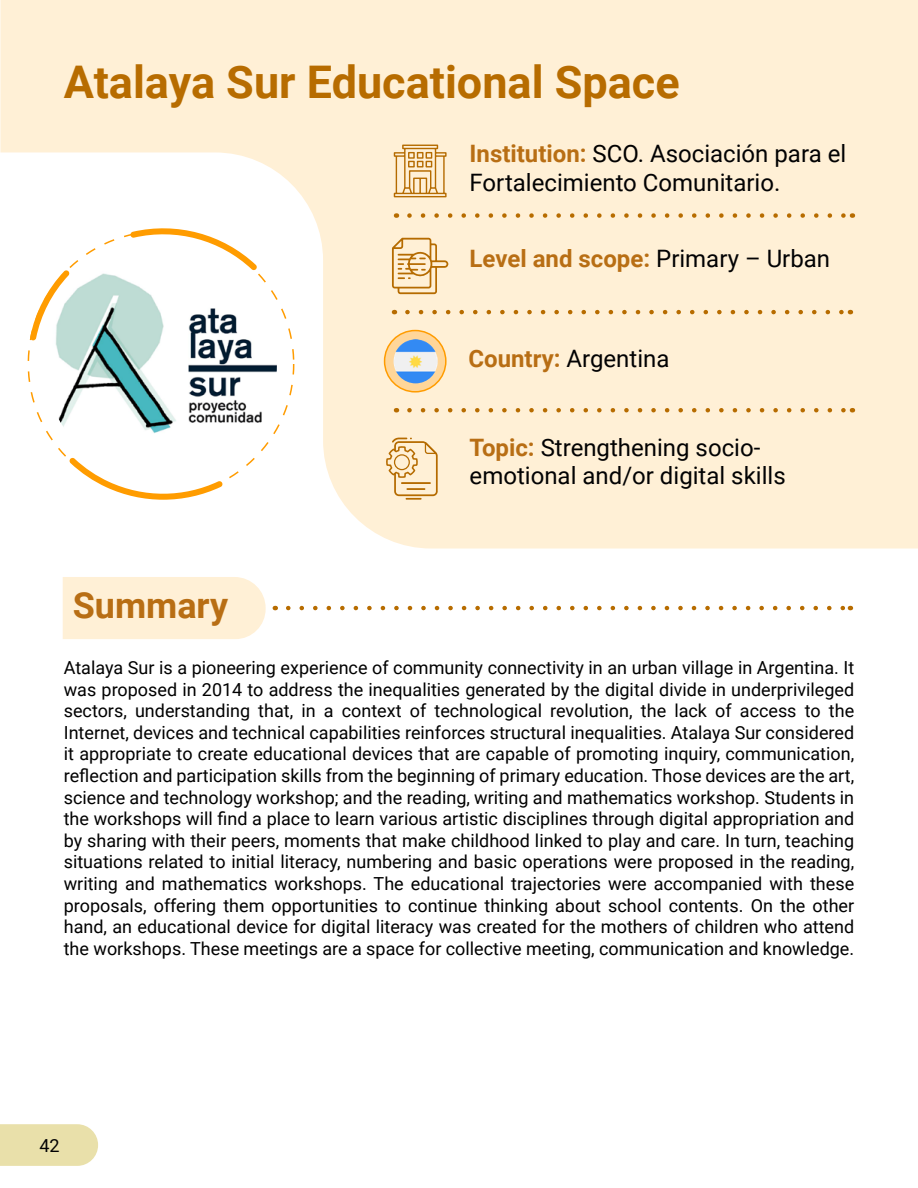
<style>
.page{position:relative;width:918px;height:1188px;background:#fff}
.page>*{position:absolute;margin:0;border:0;box-sizing:border-box;transform-origin:0 0}
.t1{font:700 45px "Roboto";color:#b76c00}
.t2{font:700 36px "Roboto";color:#b86e14}
.t3{font:24px/28.8px "Roboto";color:#020203}
.t4{font:700 24px "Roboto";color:#b86e14}
.t5{font:18px/21.6px "Roboto";color:#000;text-align:justify}
.t6{font:18px "Roboto";color:#020203}
.s1{font-weight:700;color:#b86e14}
.s2{color:#000}
.s3{font-weight:400;color:#020203}
</style>
<div class="page">
<svg style="left:0;top:1124px;width:98px;height:42px;background:#eae1ae"></svg>
<svg style="left:0;top:0;width:918px;height:549px;background:#fef1db"></svg>
<svg style="left:394px;top:145px;width:53px;height:52px;background:#e7c592"></svg>
<svg style="left:392px;top:238px;width:56px;height:56px;background:#ebcd9e"></svg>
<div style="left:385px;top:331px;width:61px;height:61px;background:#ffd699;border-radius:50%"></div>
<div style="left:384px;top:330px;width:63px;height:63px;border:2px solid #ff9c00;border-radius:50%"></div>
<svg style="left:386px;top:438px;width:53px;height:63px;background:#efd4aa"></svg>
<img style="left:394px;top:339px;width:44px;height:44px;border-radius:22px">
<svg style="left:28px;top:231px;width:266px;height:266px"></svg>
<svg style="left:69px;top:458px;width:154px;height:42px"></svg>
<svg style="left:130px;top:222px;width:127px;height:27px"></svg>
<svg style="left:30px;top:270px;width:15px;height:70px"></svg>
<img style="left:45px;top:249px;width:232px;height:194px">
<svg style="left:409px;top:213px;width:436px;height:5px;background:#eed1a4"></svg>
<svg style="left:407px;top:310px;width:436px;height:4px;background:#eaca9a"></svg>
<svg style="left:409px;top:408px;width:436px;height:4px;background:#ebcb9b"></svg>
<div style="left:63px;top:577px;width:203px;height:62px;background:#fff0d6"></div>
<svg style="left:288px;top:606px;width:555px;height:4px"></svg>
<h1 class="t1" style="left:64px;top:50px;width:617px">Atalaya Sur Educational Space</h1>
<h3 class="t3" style="left:470px;top:138px;width:378px"><span class="s1">Institution:</span> <span class="s2">SCO.</span> Asociación para el<br>Fortalecimiento Comunitario.</h3>
<h3 class="t4" style="left:470px;top:241px;width:362px">Level and scope: <span class="s3">Primary – Urban</span></h3>
<h3 class="t3" style="left:469px;top:343px;width:202px"><span class="s1">Country:</span> Argentina</h3>
<h2 class="t2" style="left:73px;top:580px;width:157px">Summary</h2>
<h3 class="t3" style="left:470px;top:432px;width:318px"><span class="s1">Topic:</span> Strengthening socio&shy;emotional and/or digital skills</h3>
<p class="t5" style="left:64px;top:656px;width:792px">Atalaya Sur is a pioneering experience of community connectivity in an urban village in Argentina. It was proposed in 2014 to address the inequalities generated by the digital divide in underprivileged sectors, understanding that, in a context of technological revolution, the lack of access to the Internet, devices and technical capabilities reinforces structural inequalities. Atalaya Sur considered it appropriate to create educational devices that are capable of promoting inquiry, communication, reflection and participation skills from the beginning of primary education. Those devices are the art, science and technology workshop; and the reading, writing and mathematics workshop. Students in the workshops will find a place to learn various artistic disciplines through digital appropriation and by sharing with their peers, moments that make childhood linked to play and care. In turn, teaching situations related to initial literacy, numbering and basic operations were proposed in the reading, writing and mathematics workshops. The educational trajectories were accompanied with these proposals, offering them opportunities to continue thinking about school contents. On the other hand, an educational device for digital literacy was created for the mothers of children who attend the workshops. These meetings are a space for collective meeting, communication and knowledge.</p>
<p class="t6" style="left:39px;top:1133px;width:22px">42</p>
</div>
